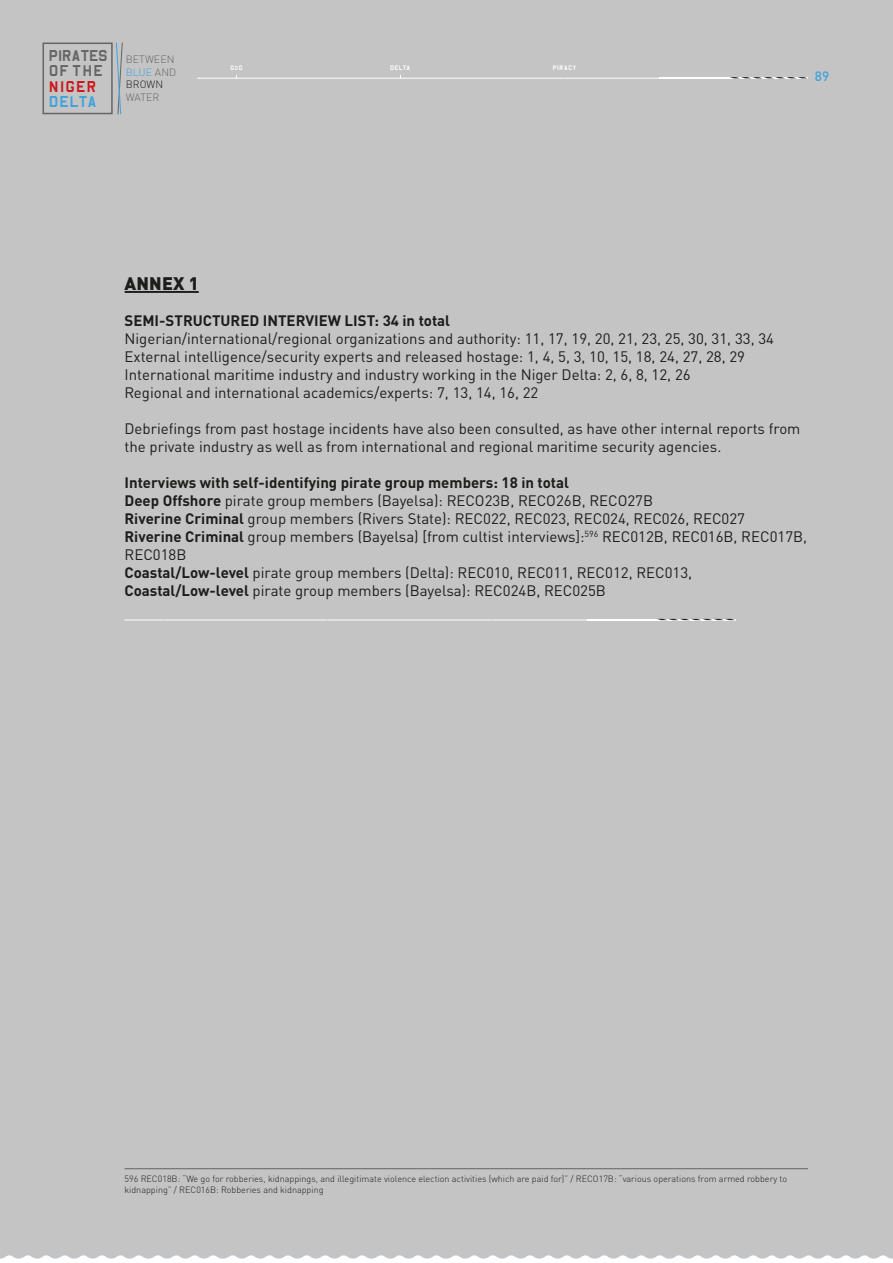
<style>
.page{position:relative;width:893px;height:1263px;background:#c4c4c4}
.page>*{position:absolute;margin:0;border:0;box-sizing:border-box;transform-origin:0 0}
.t1{font:18px/15.6px "B52";letter-spacing:-.08em;color:#646564}
.t2{font:900 18px "DIN Pro";letter-spacing:.01em;color:#1d1d1b}
.t3{font:18px "B52";color:#cd171a}
.t4{font:18px "B52";letter-spacing:-.04em;color:#3fa3dc}
.t5{font:15px/18px "DIN Pro";color:#1d1d1b}
.t6{font:700 15px "DIN Pro";color:#1d1d1b}
.t7{font:500 13.5px "DIN Pro";color:#3fa3dc}
.t8{font:300 10.5px/12.6px "DIN Pro";letter-spacing:.01em;color:#646564}
.t9{font:300 9px/10.8px "DIN Pro";color:#1d1d1b}
.t10{font:7.5px "B52";color:#fff}
.s1{color:#3fa3dc}
.s2{color:#1d1d1b}
.s3{font-weight:700}
</style>
<div class="page">
<hr style="left:659px;top:77px;width:149px;height:1px;background:#fff">
<svg style="left:730px;top:77px;width:77px;height:1px"></svg>
<hr style="left:197px;top:78px;width:466px;height:1px;background:#fff">
<div style="left:43px;top:43px;width:70px;height:71px;border:2px solid #646564"></div>
<svg style="left:116px;top:42px;width:7px;height:73px"></svg>
<hr style="left:125px;top:1168px;width:683px;height:1px;background:#646564">
<hr style="left:125px;top:291px;width:74px;height:2px;background:#1d1d1b">
<hr style="left:587px;top:619px;width:148px;height:1px;background:#fff">
<svg style="left:658px;top:619px;width:77px;height:1px"></svg>
<hr style="left:125px;top:620px;width:465px;height:1px;background:#fff">
<svg style="left:0;top:1255px;width:893px;height:8px"></svg>
<p class="t1" style="left:48px;top:46px;width:62px">PIRATES<br>OF THE</p>
<p class="t3" style="left:48px;top:77px;width:50px">NIGER</p>
<p class="t4" style="left:48px;top:93px;width:51px">DELTA</p>
<p class="t8" style="left:126px;top:52px;width:52px">BETWEEN<br><span class="s1">BLUE</span> AND<br><span class="s2">BROWN</span></p>
<p class="t8" style="left:126px;top:90px;width:35px">WATER</p>
<p class="t10" style="left:230px;top:64px;width:15px">GoG</p>
<p class="t10" style="left:390px;top:64px;width:22px">DELTA</p>
<p class="t10" style="left:552px;top:64px;width:25px">PIRACY</p>
<p class="t7" style="left:815px;top:65px;width:16px">89</p>
<p class="t2" style="left:125px;top:268px;width:76px">ANNEX 1</p>
<p class="t6" style="left:125px;top:308px;width:327px">SEMI-STRUCTURED INTERVIEW LIST: 34 in total</p>
<p class="t5" style="left:125px;top:328px;width:651px">Nigerian/international/regional organizations and authority: 11, 17, 19, 20, 21, 23, 25, 30, 31, 33, 34<br>External intelligence/security experts and released hostage: 1, 4, 5, 3, 10, 15, 18, 24, 27, 28, 29<br>International maritime industry and industry working in the Niger Delta: 2, 6, 8, 12, 26<br>Regional and international academics/experts: 7, 13, 14, 16, 22</p>
<p class="t5" style="left:125px;top:418px;width:677px">Debriefings from past hostage incidents have also been consulted, as have other internal reports from the private industry as well as from international and regional maritime security agencies.</p>
<p class="t5" style="left:124px;top:472px;width:684px"><span class="s3">Interviews with self-identifying pirate group members: 18 in total<br>Deep Offshore</span> pirate group members (Bayelsa): RECO23B, RECO26B, RECO27B<br><span class="s3">Riverine Criminal</span> group members (Rivers State): REC022, REC023, REC024, REC026, REC027<br><span class="s3">Riverine Criminal</span> group members (Bayelsa) [from cultist interviews]:<sup>596</sup> REC012B, REC016B, REC017B, REC018B<br><span class="s3">Coastal/Low-level</span> pirate group members (Delta): REC010, REC011, REC012, REC013, <span class="s3">Coastal/Low-level</span> pirate group members (Bayelsa): REC024B, REC025B</p>
<p class="t9" style="left:125px;top:1173px;width:664px">596 REC018B: “We go for robberies, kidnappings, and illegitimate violence election activities (which are paid for)” / RECO17B: “various operations from armed robbery to kidnapping” / REC016B: Robberies and kidnapping</p>
</div>
